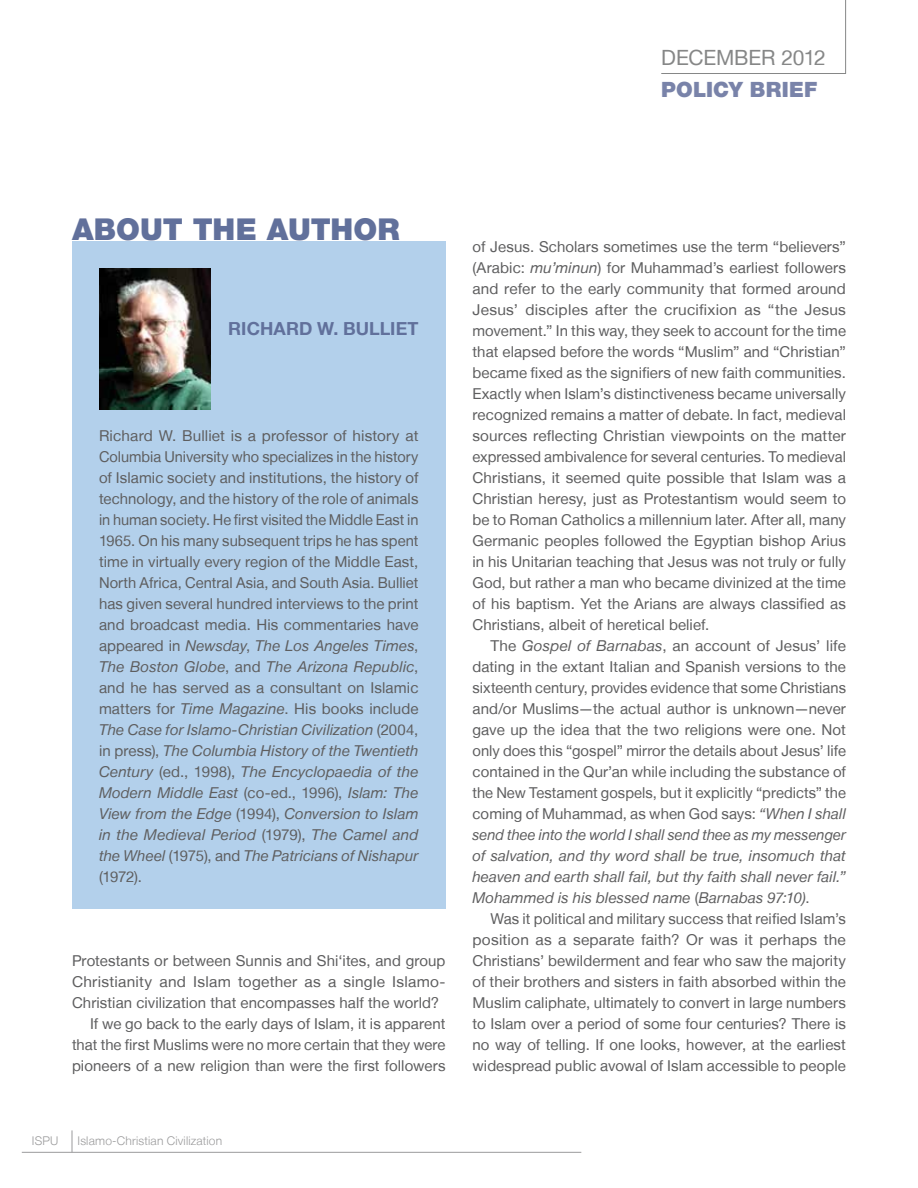
<style>
.page{position:relative;width:918px;height:1188px;background:#fff}
.page>*{position:absolute;margin:0;border:0;box-sizing:border-box;transform-origin:0 0}
.t1{font:900 30px "Helvetica Neue LT";color:#61709b}
.t2{font:21px "Helvetica Neue LT";letter-spacing:-.01em;color:#868787}
.t3{font:900 21px "Helvetica Neue LT";letter-spacing:.01em;color:#7983a9}
.t4{font:700 18px "Helvetica Neue LT";letter-spacing:.005em;color:#61709b}
.t5{font:15px/21px "Helvetica Neue LT";letter-spacing:.005em;color:#5e5e5f;text-align:justify}
.t6{font:300 12px "Helvetica Neue LT";letter-spacing:.015em;color:#9b9b9c}
.s1{font-style:italic}
</style>
<div class="page">
<hr style="left:22px;top:1152px;width:559px;height:1px;background:#9b9b9c">
<svg style="left:72px;top:1130px;width:1px;height:22px"></svg>
<hr style="left:845px;top:0;width:1px;height:74px;background:#868787">
<hr style="left:661px;top:73px;width:185px;height:1px;background:#868787">
<div style="left:72px;top:242px;width:374px;height:667px;background:#b3d0eb"></div>
<img style="left:99px;top:268px;width:111px;height:141px">
<h2 class="t2" style="left:661px;top:45px;width:166px">DECEMBER 2012</h2>
<h2 class="t3" style="left:661px;top:77px;width:158px">POLICY BRIEF</h2>
<h1 class="t1" style="left:72px;top:212px;width:329px">ABOUT THE AUTHOR</h1>
<p class="t4" style="left:228px;top:318px;width:192px">RICHARD W. BULLIET</p>
<p class="t5" style="left:99px;top:425px;width:321px">Richard W. Bulliet is a professor of history at Columbia University who specializes in the history of Islamic society and institutions, the history of technology, and the history of the role of animals in human society. He first visited the Middle East in 1965. On his many subsequent trips he has spent time in virtually every region of the Middle East, North Africa, Central Asia, and South Asia. Bulliet has given several hundred interviews to the print and broadcast media. His commentaries have appeared in <span class="s1">Newsday</span>, <span class="s1">The Los Angeles Times</span>, <span class="s1">The Boston Globe</span>, and <span class="s1">The Arizona Republic</span>, and he has served as a consultant on Islamic matters for <span class="s1">Time Magazine</span>. His books include <span class="s1">The Case for Islamo-Christian Civilization</span> (2004, in press), <span class="s1">The Columbia History of the Twentieth Century</span> (ed., 1998), <span class="s1">The Encyclopaedia of the Modern Middle East</span> (co-ed., 1996), <span class="s1">Islam: The View from the Edge</span> (1994), <span class="s1">Conversion to Islam in the Medieval Period</span> (1979), <span class="s1">The Camel and the Wheel</span> (1975), and <span class="s1">The Patricians of Nishapur </span>(1972).</p>
<p class="t5" style="left:72px;top:950px;width:375px">Protestants or between Sunnis and Shi‘ites, and group</p>
<p class="t5" style="left:72px;top:971px;width:375px">Christianity and Islam together as a single Islamo-</p>
<p class="t5" style="left:72px;top:992px;width:369px">Christian civilization that encompasses half the world?</p>
<p class="t5" style="left:90px;top:1013px;width:357px">If we go back to the early days of Islam, it is apparent</p>
<p class="t5" style="left:72px;top:1034px;width:375px">that the first Muslims were no more certain that they were</p>
<p class="t5" style="left:72px;top:1055px;width:375px">pioneers of a new religion than were the first followers</p>
<p class="t6" style="left:32px;top:1134px;width:28px">ISPU</p>
<p class="t6" style="left:78px;top:1134px;width:146px">Islamo-Christian Civilization</p>
<p class="t5" style="left:472px;top:236px;width:375px">of Jesus. Scholars sometimes use the term “believers” (Arabic: <span class="s1">mu’minun</span>) for Muhammad’s earliest followers and refer to the early community that formed around Jesus’ disciples after the crucifixion as “the Jesus movement.” In this way, they seek to account for the time that elapsed before the words “Muslim” and “Christian” became fixed as the signifiers of new faith communities.<br>Exactly when Islam’s distinctiveness became universally recognized remains a matter of debate. In fact, medieval sources reflecting Christian viewpoints on the matter expressed ambivalence for several centuries. To medieval Christians, it seemed quite possible that Islam was a Christian heresy, just as Protestantism would seem to be to Roman Catholics a millennium later. After all, many Germanic peoples followed the Egyptian bishop Arius in his Unitarian teaching that Jesus was not truly or fully God, but rather a man who became divinized at the time of his baptism. Yet the Arians are always classified as Christians, albeit of heretical belief.</p>
<p class="t5" style="left:472px;top:635px;width:375px;text-indent:18px">The <span class="s1">Gospel of Barnabas</span>, an account of Jesus’ life dating in the extant Italian and Spanish versions to the sixteenth century, provides evidence that some Christians and/or Muslims—the actual author is unknown—never gave up the idea that the two religions were one. Not only does this “gospel” mirror the details about Jesus’ life contained in the Qur’an while including the substance of the New Testament gospels, but it explicitly “predicts” the coming of Muhammad, as when God says: <span class="s1">“When I shall send thee into the world I shall send thee as my messenger of salvation, and thy word shall be true, insomuch that heaven and earth shall fail, but thy faith shall never fail.” Mohammed is his blessed name</span> (<span class="s1">Barnabas 97:10)</span>.</p>
<p class="t5" style="left:472px;top:908px;width:375px;text-indent:18px">Was it political and military success that reified Islam’s position as a separate faith? Or was it perhaps the Christians’ bewilderment and fear who saw the majority of their brothers and sisters in faith absorbed within the Muslim caliphate, ultimately to convert in large numbers to Islam over a period of some four centuries? There is no way of telling. If one looks, however, at the earliest widespread public avowal of Islam accessible to people</p>
</div>
